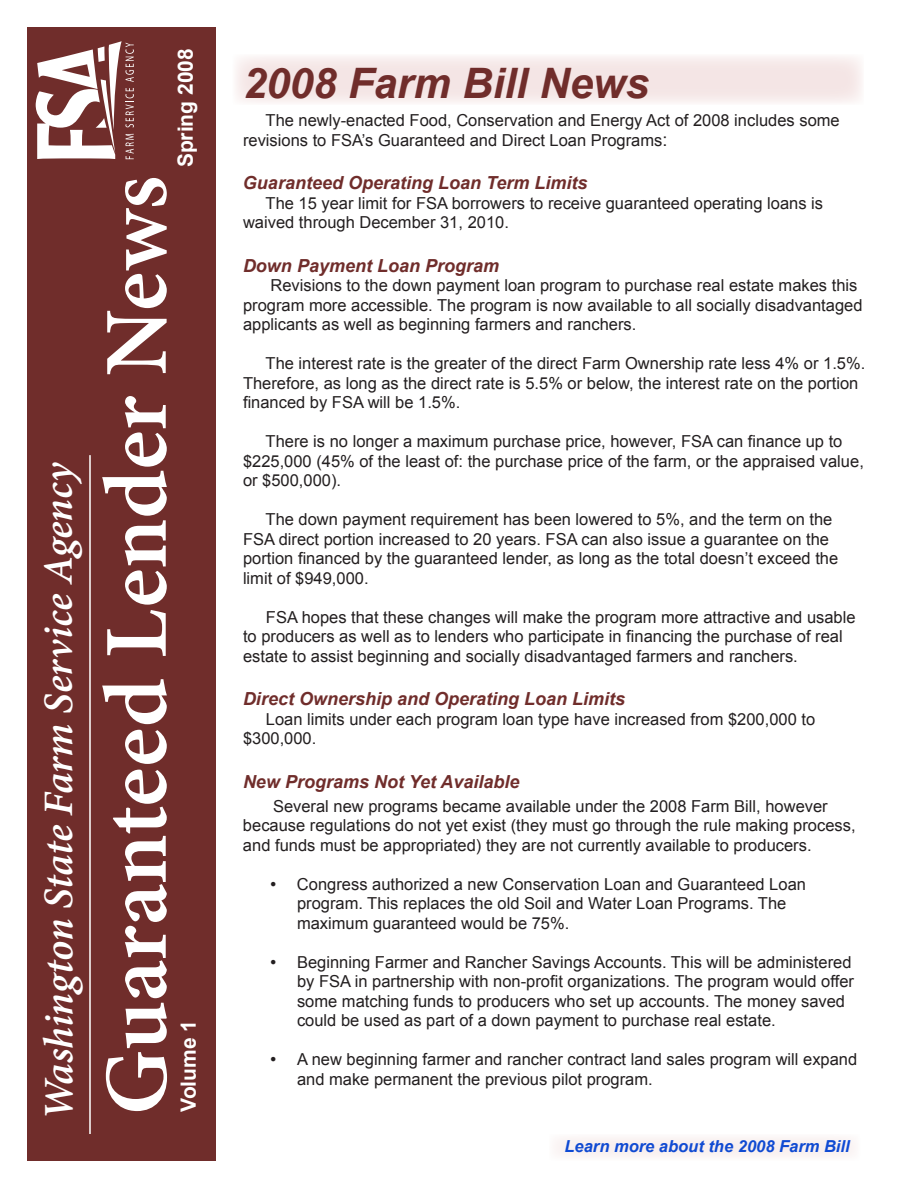
<style>
.page{position:relative;width:918px;height:1188px;background:#fff}
.page>*{position:absolute;margin:0;border:0;box-sizing:border-box;transform-origin:0 0}
.t1{font:600 90px "Minion Pro";color:#fff}
.t2{font:italic 600 42px "Minion Pro";letter-spacing:-.005em;color:#fff}
.t3{font:italic 700 42px "Arial";color:#702d2b}
.t4{font:700 21px "Arial";color:#fff}
.t5{font:italic 700 18px "Arial";color:#702d2b}
.t6{font:16.5px/19.5px "Arial";color:#231f20}
.t7{font:italic 700 16.5px "Arial";color:#004adf}
.s1{font-size:18px}
.s2{font-style:inherit}
.s3{font-family:"Times New Roman";font-size:18px}
</style>
<div class="page">
<div style="left:232px;top:54px;width:632px;height:51px;background:linear-gradient(to right,#f6eae9,#f6e9e9)"></div>
<div style="left:27px;top:27px;width:189px;height:1134px;background:#702d2b"></div>
<hr style="left:89px;top:455px;width:2px;height:679px;background:#fff">
<div style="left:549px;top:1134px;width:311px;height:27px;background:#faf3f2"></div>
<svg style="left:36px;top:41px;width:98px;height:118px"></svg>
<h2 class="t2" style="left:29px;top:1120px;width:662px;rotate:-90deg">Washington State Farm Service Agency</h2>
<h1 class="t1" style="left:75px;top:1115px;width:941px;rotate:-90deg">Guaranteed Lender News</h1>
<p class="t4" style="left:172px;top:167px;width:121px;rotate:-90deg">Spring 2008</p>
<p class="t4" style="left:175px;top:1112px;width:93px;rotate:-90deg">Volume 1</p>
<h2 class="t3" style="left:243px;top:56px;width:408px">2008 Farm Bill News</h2>
<p class="t6" style="left:243px;top:111px;width:598px;text-indent:23px">The newly-enacted Food, Conservation and Energy Act of 2008 includes some revisions to FSA’s Guaranteed and Direct Loan Programs<span class="s1">:</span></p>
<p class="t5" style="left:243px;top:171px;width:346px">Guaranteed Operating Loan Term Limits</p>
<p class="t6" style="left:243px;top:193px;width:582px;text-indent:23px">The 15 year limit for FSA borrowers to receive guaranteed operating loans is waived through December 31, 2010.</p>
<p class="t5" style="left:243px;top:254px;width:258px">Down Payment Loan Program</p>
<p class="t6" style="left:243px;top:276px;width:621px;text-indent:28px">Revisions to the down payment loan program to purchase real estate makes this program more accessible. The program is now available to all socially disadvantaged applicants as well as beginning farmers and ranchers.</p>
<p class="t6" style="left:243px;top:354px;width:624px;text-indent:23px">The interest rate is the greater of the direct Farm Ownership rate less 4% or 1.5%.<br>Therefore, as long as the direct rate is 5.5% or below, the interest rate on the portion financed by FSA will be 1.5%.</p>
<p class="t6" style="left:243px;top:432px;width:622px;text-indent:23px">There is no longer a maximum purchase price, however, FSA can finance up to $225,000 (45% of the least of: the purchase price of the farm, or the appraised value, or $500,000).</p>
<p class="t6" style="left:243px;top:510px;width:597px;text-indent:23px">The down payment requirement has been lowered to 5%, and the term on the FSA direct portion increased to 20 years. FSA can also issue a guarantee on the portion financed by the guaranteed lender, as long as the total doesn’t exceed the limit of $949,000.</p>
<p class="t6" style="left:243px;top:607px;width:614px;text-indent:23px">FSA hopes that these changes will make the program more attractive and usable to producers as well as to lenders who participate in financing the purchase of real estate to assist beginning and socially disadvantaged farmers and ranchers.</p>
<p class="t5" style="left:243px;top:687px;width:384px">Direct Ownership and Operating Loan Limits</p>
<p class="t6" style="left:243px;top:709px;width:574px;text-indent:23px">Loan limits under each program loan type have increased from $200,000 to $300,000.</p>
<p class="t5" style="left:243px;top:770px;width:278px">New Programs Not Yet Available</p>
<p class="t6" style="left:243px;top:796px;width:614px;text-indent:30px">Several new program<span class="s2">s</span> became available under the 2008 Farm Bill, however because regulations do not yet exist (they must go through the rule making process, and funds must be appropriated) they are not currently available to producers.</p>
<p class="t6" style="left:297px;top:874px;width:511px;text-indent:-27px"><span class="s3">•</span> Congress authorized a new Conservation Loan and Guaranteed Loan program. This replaces the old Soil and Water Loan Programs. The maximum guaranteed would be 75%.</p>
<p class="t6" style="left:297px;top:952px;width:559px;text-indent:-27px"><span class="s3">•</span> Beginning Farmer and Rancher Savings Accounts. This will be administered by FSA in partnership with non-profit organizations. The program would offer some matching funds to producers who set up accounts. The money saved could be used as part of a down payment to purchase real estate.</p>
<p class="t6" style="left:297px;top:1050px;width:562px;text-indent:-27px"><span class="s3">•</span> A new beginning farmer and rancher contract land sales program will expand and make permanent the previous pilot program.</p>
<p class="t7" style="left:565px;top:1136px;width:287px">Learn more about the 2008 Farm Bill</p>
</div>
